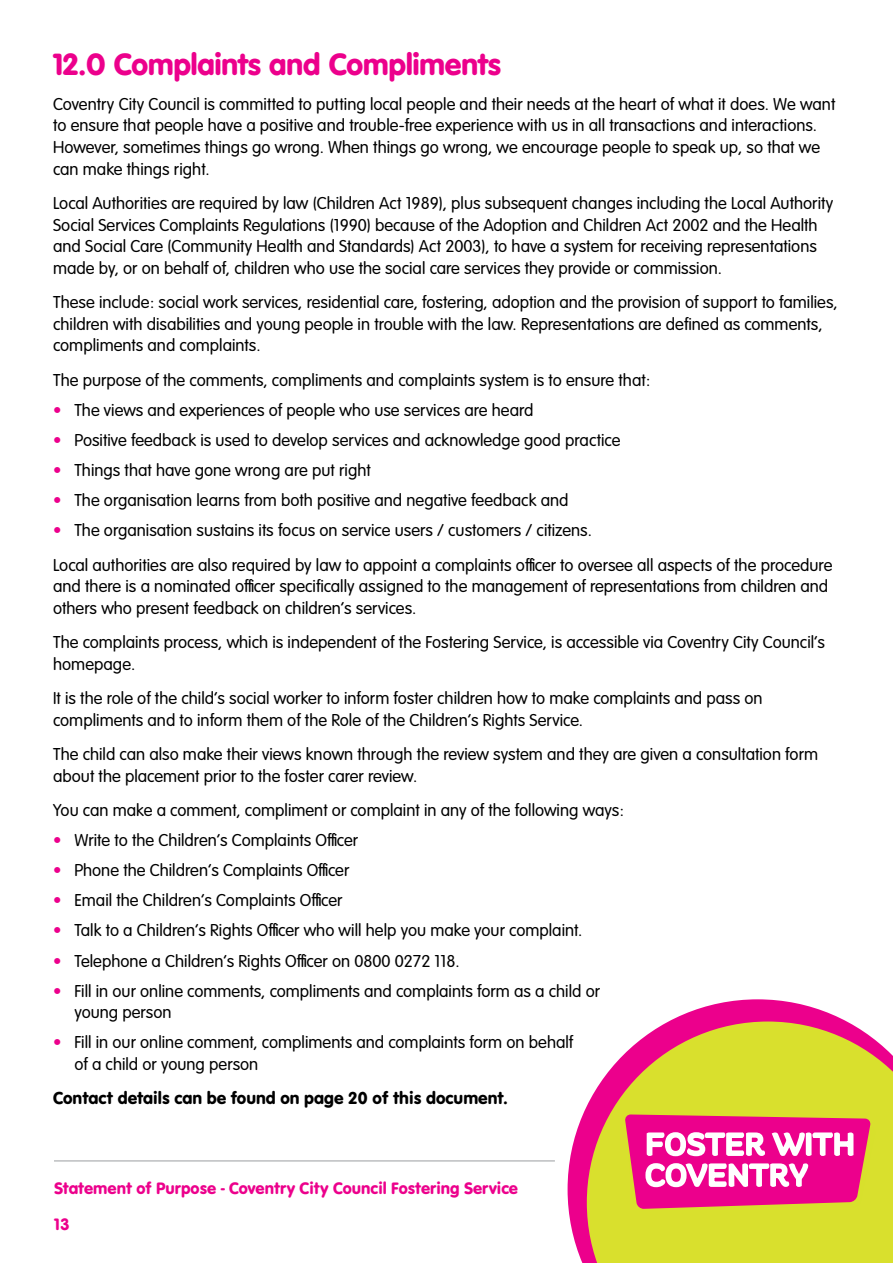
<style>
.page{position:relative;width:893px;height:1263px;background:#fff}
.page>*{position:absolute;margin:0;border:0;box-sizing:border-box;transform-origin:0 0}
.t1{font:900 30px "VAG Rounded Std";color:#ec008c}
.t2{font:28.65px "St Ryde";letter-spacing:.02em;color:#fff;scale:1.06 1}
.t3{font:300 18px/21.6px "VAG Rundschrift D";color:#000}
.t4{font:18px "VAG Rundschrift D";color:#000}
.t5{font:17.25px "VAG Rundschrift D";color:#ec008c}
.s1{color:#ec008c}
</style>
<div class="page">
<svg style="left:568px;top:999px;width:278px;height:264px"></svg>
<svg style="left:587px;top:1021px;width:306px;height:242px;background:#dec747"></svg>
<svg style="left:625px;top:1111px;width:250px;height:98px;background:#e8227d"></svg>
<hr style="left:54px;top:1160px;width:501px;height:2px;background:#bcbec0">
<h1 class="t1" style="left:53px;top:47px;width:449px">12.0 Complaints and Compliments</h1>
<p class="t3" style="left:53px;top:93px;width:784px">Coventry City Council is committed to putting local people and their needs at the heart of what it does. We want to ensure that people have a positive and trouble-free experience with us in all transactions and interactions.<br>However, sometimes things go wrong. When things go wrong, we encourage people to speak up, so that we can make things right.</p>
<p class="t3" style="left:53px;top:193px;width:782px">Local Authorities are required by law (Children Act 1989), plus subsequent changes including the Local Authority Social Services Complaints Regulations (1990) because of the Adoption and Children Act 2002 and the Health and Social Care (Community Health and Standards) Act 2003), to have a system for receiving representations made by, or on behalf of, children who use the social care services they provide or commission.</p>
<p class="t3" style="left:53px;top:292px;width:786px">These include: social work services, residential care, fostering, adoption and the provision of support to families, children with disabilities and young people in trouble with the law. Representations are defined as comments, compliments and complaints.</p>
<p class="t3" style="left:53px;top:369px;width:599px">The purpose of the comments, compliments and complaints system is to ensure that:</p>
<p class="t3" style="left:53px;top:399px;width:482px"><span class="s1">•</span> The views and experiences of people who use services are heard</p>
<p class="t3" style="left:53px;top:430px;width:569px"><span class="s1">•</span> Positive feedback is used to develop services and acknowledge good practice</p>
<p class="t3" style="left:53px;top:460px;width:319px"><span class="s1">•</span> Things that have gone wrong are put right</p>
<p class="t3" style="left:53px;top:490px;width:517px"><span class="s1">•</span> The organisation learns from both positive and negative feedback and</p>
<p class="t3" style="left:53px;top:513px;width:781px;line-height:34.3px"><span class="s1">•</span> The organisation sustains its focus on service users / customers / citizens.<br>Local authorities are also required by law to appoint a complaints officer to oversee all aspects of the procedure</p>
<p class="t3" style="left:53px;top:576px;width:777px">and there is a nominated officer specifically assigned to the management of representations from children and others who present feedback on children’s services.</p>
<p class="t3" style="left:53px;top:632px;width:773px">The complaints process, which is independent of the Fostering Service, is accessible via Coventry City Council’s homepage.</p>
<p class="t3" style="left:53px;top:688px;width:711px">It is the role of the child’s social worker to inform foster children how to make complaints and pass on compliments and to inform them of the Role of the Children’s Rights Service.</p>
<p class="t3" style="left:53px;top:744px;width:766px">The child can also make their views known through the review system and they are given a consultation form about the placement prior to the foster carer review.</p>
<p class="t3" style="left:53px;top:800px;width:572px">You can make a comment, compliment or complaint in any of the following ways:</p>
<p class="t3" style="left:53px;top:830px;width:306px"><span class="s1">•</span> Write to the Children’s Complaints Officer</p>
<p class="t3" style="left:53px;top:860px;width:298px"><span class="s1">•</span> Phone the Children’s Complaints Officer</p>
<p class="t3" style="left:53px;top:890px;width:291px"><span class="s1">•</span> Email the Children’s Complaints Officer</p>
<p class="t3" style="left:53px;top:920px;width:531px"><span class="s1">•</span> Talk to a Children’s Rights Officer who will help you make your complaint.</p>
<p class="t3" style="left:53px;top:950px;width:408px"><span class="s1">•</span> Telephone a Children’s Rights Officer on 0800 0272 118.</p>
<p class="t3" style="left:74px;top:980px;width:527px;text-indent:-21px"><span class="s1">•</span> Fill in our online comments, compliments and complaints form as a child or young person</p>
<p class="t3" style="left:74px;top:1032px;width:500px;text-indent:-21px"><span class="s1">•</span> Fill in our online comment, compliments and complaints form on behalf of a child or young person</p>
<p class="t4" style="left:53px;top:1087px;width:456px">Contact details can be found on page 20 of this document.</p>
<p class="t5" style="left:54px;top:1178px;width:466px">Statement of Purpose - Coventry City Council Fostering Service</p>
<p class="t5" style="left:54px;top:1214px;width:17px">13</p>
<h2 class="t2" style="left:645px;top:1127px;width:199px">FOSTER WITH</h2>
<h2 class="t2" style="left:645px;top:1158px;width:155px">COVENTRY</h2>
</div>
